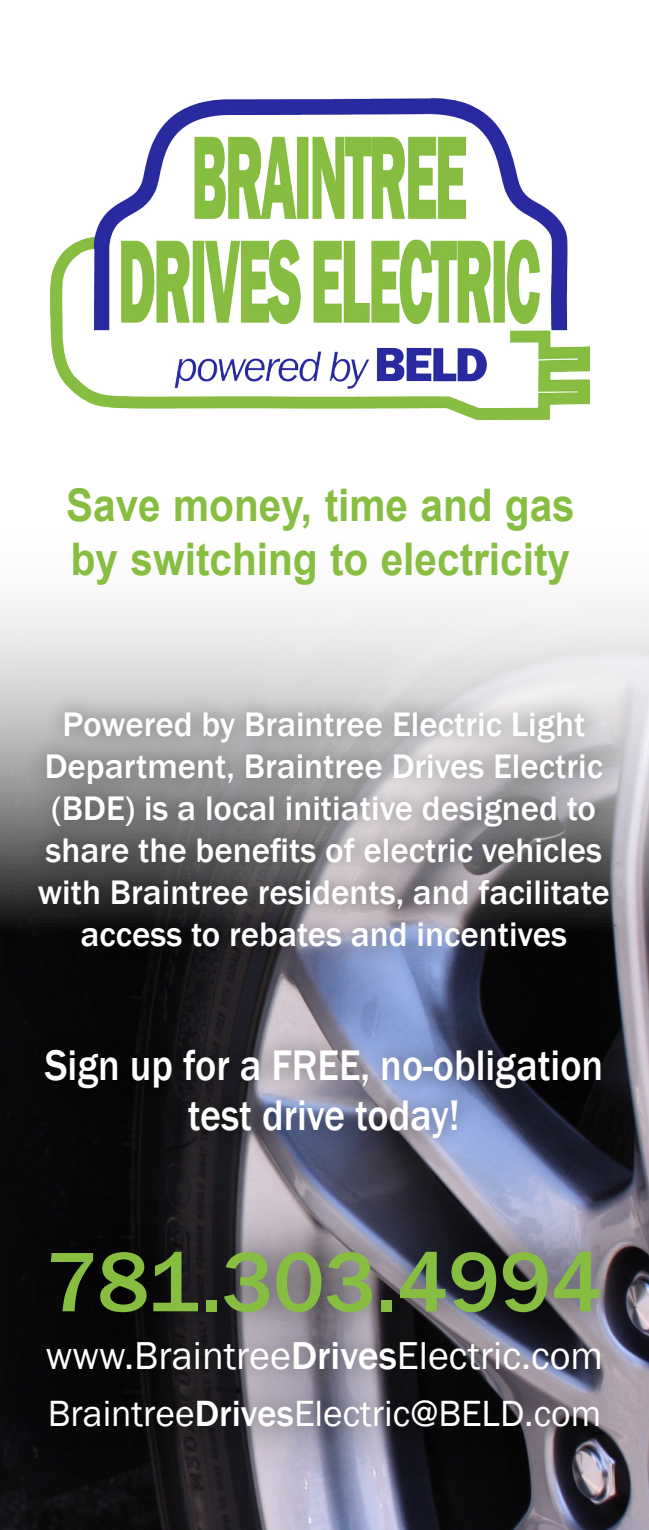
<style>
.page{position:relative;width:649px;height:1530px;background:#fff}
.page>*{position:absolute;margin:0;border:0;box-sizing:border-box;transform-origin:0 0}
.t1{font:500 87.5px "Franklin Gothic";color:#87bd40}
.t2{font:700 45px/54.2px "Arial";color:#87bd40;scale:.9 1}
.t3{font:500 44px/50px "Franklin Gothic";color:#fff;text-align:center;scale:.91 1}
.t4{font:40px "Franklin Gothic";color:#fff}
.t5{font:37.5px "Franklin Gothic";color:#fff}
.t6{font:500 35px/42px "Franklin Gothic";color:#fff;text-align:center}
.s1{font-weight:500}
</style>
<div class="page">
<img style="left:0;top:932px;width:648px;height:598px">
<svg style="left:0;top:279px;width:648px;height:653px"></svg>
<img style="left:51px;top:98px;width:538px;height:322px">
<div style="left:19px;top:692px;width:608px;height:465px;background:#000;opacity:.5"></div>
<div style="left:0;top:1190px;width:648px;height:298px;background:#000;opacity:.5"></div>
<div style="left:18px;top:1222px;width:611px;height:235px;background:#000;opacity:.5"></div>
<p class="t2" style="left:66px;top:479px;width:566px">Save money, time and gas by switching to electricity</p>
<p class="t6" style="left:38px;top:704px;width:573px">Powered by Braintree Electric Light Department, Braintree Drives Electric (BDE) is a local initiative designed to share the benefits of electric vehicles with Braintree residents, and facilitate access to rebates and incentives</p>
<p class="t3" style="left:45px;top:1041px;width:614px">Sign up for a FREE, no-obligation test drive today!</p>
<h1 class="t1" style="left:46px;top:1228px;width:557px">781.303.4994</h1>
<p class="t4" style="left:46px;top:1331px;width:558px">www.Braintree<span class="s1">Drives</span>Electric.com</p>
<p class="t5" style="left:48px;top:1391px;width:554px">Braintree<span class="s1">Drives</span>Electric@BELD.com</p>
</div>
